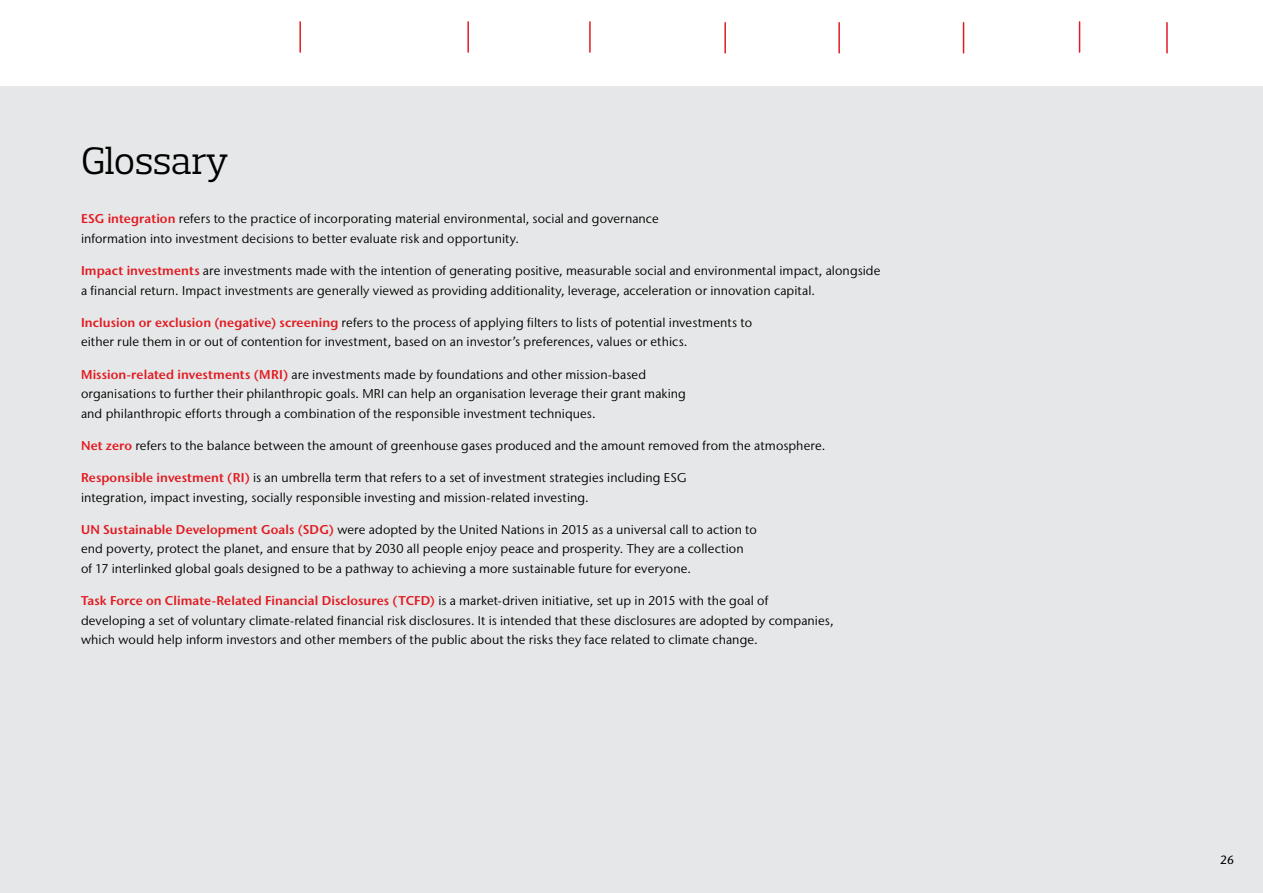
<style>
.page{position:relative;width:1263px;height:893px;background:#fff}
.page>*{position:absolute;margin:0;border:0;box-sizing:border-box;transform-origin:0 0}
.t1{font:39px "Prelo Slab";letter-spacing:-.02em;color:#000}
.t2{font:12.75px/19.5px "Stone Sans IIITC Pro";letter-spacing:.01em;color:#000}
.t3{font:500 12px "Stone Sans IIITC Pro";color:#000}
.s1{font-weight:600;color:#e11b22}
</style>
<div class="page">
<div style="left:0;top:86px;width:1262px;height:807px;background:#e6e7e8"></div>
<hr style="left:299px;top:22px;width:2px;height:30px;background:#e11b22">
<hr style="left:467px;top:22px;width:2px;height:30px;background:#e11b22">
<hr style="left:1079px;top:22px;width:1px;height:30px;background:#e11b22">
<hr style="left:589px;top:22px;width:2px;height:30px;background:#e11b22">
<hr style="left:963px;top:23px;width:1px;height:30px;background:#e11b22">
<hr style="left:1166px;top:23px;width:2px;height:30px;background:#e11b22">
<hr style="left:838px;top:23px;width:2px;height:30px;background:#e11b22">
<hr style="left:724px;top:23px;width:2px;height:30px;background:#e11b22">
<h1 class="t1" style="left:81px;top:137px;width:149px">Glossary</h1>
<p class="t2" style="left:81px;top:209px;width:579px"><span class="s1">ESG integration</span> refers to the practice of incorporating material environmental, social and governance information into investment decisions to better evaluate risk and opportunity.</p>
<p class="t2" style="left:81px;top:261px;width:801px"><span class="s1">Impact investments</span> are investments made with the intention of generating positive, measurable social and environmental impact, alongside a financial return. Impact investments are generally viewed as providing additionality, leverage, acceleration or innovation capital.</p>
<p class="t2" style="left:81px;top:312px;width:673px"><span class="s1">Inclusion or exclusion (negative) screening</span> refers to the process of applying filters to lists of potential investments to either rule them in or out of contention for investment, based on an investor’s preferences, values or ethics.</p>
<p class="t2" style="left:81px;top:364px;width:606px"><span class="s1">Mission-related investments (MRI)</span> are investments made by foundations and other mission-based organisations to further their philanthropic goals. MRI can help an organisation leverage their grant making and philanthropic efforts through a combination of the responsible investment techniques.</p>
<p class="t2" style="left:81px;top:435px;width:746px"><span class="s1">Net zero</span> refers to the balance between the amount of greenhouse gases produced and the amount removed from the atmosphere.</p>
<p class="t2" style="left:81px;top:468px;width:607px"><span class="s1">Responsible investment (RI)</span> is an umbrella term that refers to a set of investment strategies including ESG integration, impact investing, socially responsible investing and mission-related investing.</p>
<p class="t2" style="left:81px;top:519px;width:677px"><span class="s1">UN Sustainable Development Goals (SDG)</span> were adopted by the United Nations in 2015 as a universal call to action to end poverty, protect the planet, and ensure that by 2030 all people enjoy peace and prosperity. They are a collection of 17 interlinked global goals designed to be a pathway to achieving a more sustainable future for everyone.</p>
<p class="t2" style="left:81px;top:591px;width:754px"><span class="s1">Task Force on Climate-Related Financial Disclosures (TCFD)</span> is a market-driven initiative, set up in 2015 with the goal of developing a set of voluntary climate-related financial risk disclosures. It is intended that these disclosures are adopted by companies, which would help inform investors and other members of the public about the risks they face related to climate change.</p>
<p class="t3" style="left:1220px;top:852px;width:15px">26</p>
</div>
